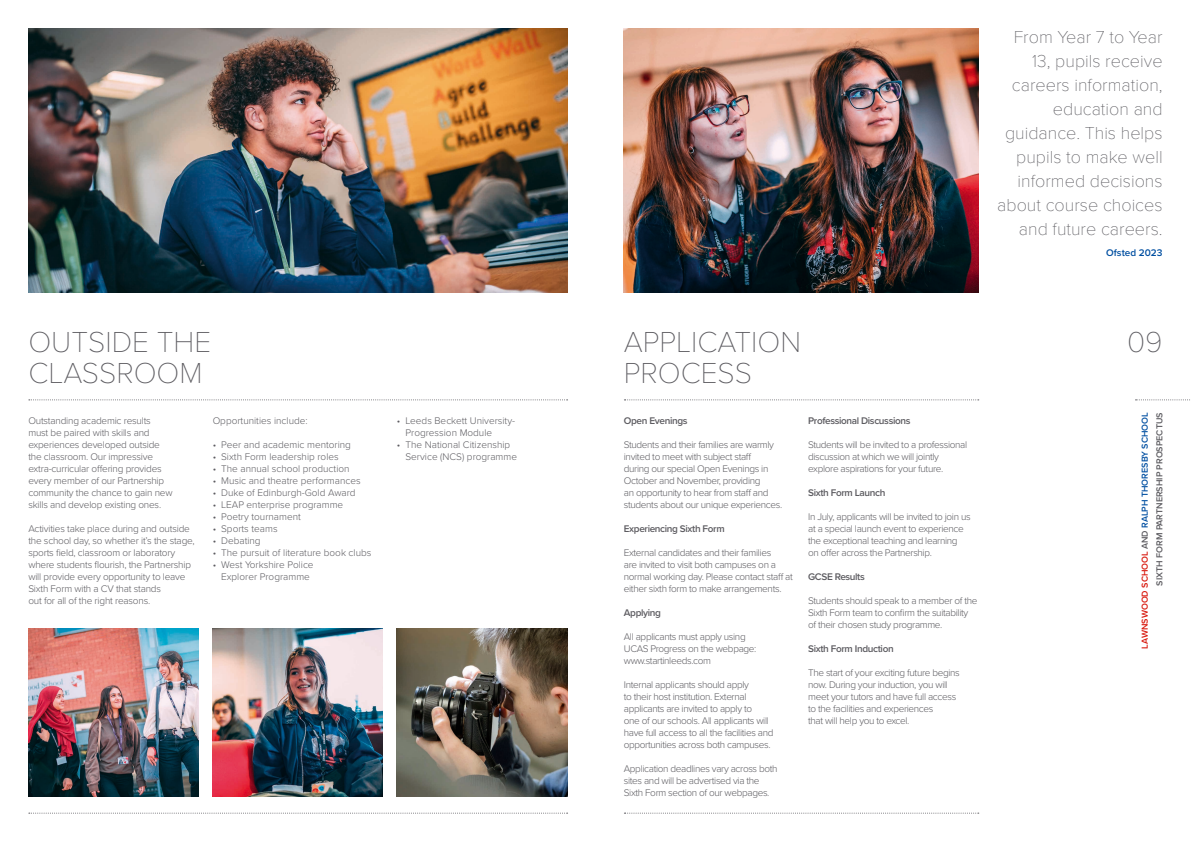
<style>
.page{position:relative;width:1191px;height:842px;background:#fff}
.page>*{position:absolute;margin:0;border:0;box-sizing:border-box;transform-origin:0 0}
.t1{font:100 30px/31px "Proxima Nova T";color:#5c5b60}
.t2{font:100 18px/24px "Proxima Nova T";color:#5c5b60;text-align:right}
.t3{font:300 10px/12px "Proxima Nova";letter-spacing:-.035em;color:#5c5b60}
.t4{font:300 10px/12px "Proxima Nova";color:#5c5b60}
.t5{font:600 10px "Proxima Nova";letter-spacing:-.035em;color:#5c5b60}
.t6{font:600 10px "Proxima Nova";color:#004fa1}
.t7{font:600 9px/14.8px "Proxima Nova";color:#5c5b60;text-align:right}
.s1{color:#d8170c}
.s2{color:#004fa1}
</style>
<div class="page">
<svg style="left:29px;top:399px;width:538px;height:1px"></svg>
<img style="left:28px;top:28px;width:539px;height:264px">
<img style="left:624px;top:28px;width:354px;height:264px">
<svg style="left:624px;top:399px;width:354px;height:1px"></svg>
<svg style="left:29px;top:813px;width:538px;height:1px"></svg>
<svg style="left:624px;top:813px;width:354px;height:1px"></svg>
<svg style="left:1135px;top:399px;width:55px;height:1px"></svg>
<img style="left:28px;top:628px;width:170px;height:168px">
<img style="left:213px;top:628px;width:170px;height:168px">
<img style="left:397px;top:628px;width:170px;height:168px">
<h1 class="t1" style="left:28px;top:325px;width:184px">OUTSIDE THE<br>CLASSROOM</h1>
<p class="t3" style="left:28px;top:414px;width:146px">Outstanding academic results must be paired with skills and experiences developed outside the classroom. Our impressive extra-curricular offering provides every member of our Partnership community the chance to gain new skills and develop existing ones.</p>
<p class="t3" style="left:28px;top:522px;width:168px">Activities take place during and outside the school day, so whether it’s the stage, sports field, classroom or laboratory where students flourish, the Partnership will provide every opportunity to leave Sixth Form with a CV that stands<br>out for all of the right reasons.</p>
<p class="t4" style="left:213px;top:414px;width:96px">Opportunities include:</p>
<p class="t4" style="left:213px;top:438px;width:140px">• Peer and academic mentoring</p>
<p class="t4" style="left:213px;top:450px;width:128px">• Sixth Form leadership roles</p>
<p class="t4" style="left:213px;top:462px;width:138px">• The annual school production</p>
<p class="t4" style="left:213px;top:474px;width:149px">• Music and theatre performances</p>
<p class="t4" style="left:213px;top:486px;width:144px">• Duke of Edinburgh-Gold Award</p>
<p class="t4" style="left:213px;top:498px;width:132px">• LEAP enterprise programme</p>
<p class="t4" style="left:213px;top:510px;width:90px">• Poetry tournament</p>
<p class="t4" style="left:213px;top:522px;width:66px">• Sports teams</p>
<p class="t4" style="left:213px;top:534px;width:50px">• Debating</p>
<p class="t4" style="left:213px;top:546px;width:160px">• The pursuit of literature book clubs</p>
<p class="t4" style="left:213px;top:558px;width:102px;text-align:center">• West Yorkshire Police<br>Explorer Programme</p>
<p class="t4" style="left:405px;top:414px;width:111px;text-indent:-8px">• Leeds Beckett University-<br>Progression Module</p>
<p class="t4" style="left:405px;top:438px;width:113px;text-indent:-8px">• The National Citizenship<br>Service (NCS) programme</p>
<h2 class="t2" style="left:997px;top:23px;width:167px">From Year 7 to Year<br>13, pupils receive careers information, education and guidance. This helps pupils to make well informed decisions about course choices and future careers.</h2>
<p class="t6" style="left:1106px;top:246px;width:58px">Ofsted 2023</p>
<h1 class="t1" style="left:624px;top:325px;width:179px">APPLICATION<br>PROCESS</h1>
<h1 class="t1" style="left:1127px;top:325px;width:37px">09</h1>
<p class="t5" style="left:624px;top:414px;width:65px">Open Evenings</p>
<p class="t3" style="left:624px;top:438px;width:160px">Students and their families are warmly invited to meet with subject staff<br>during our special Open Evenings in October and November, providing<br>an opportunity to hear from staff and students about our unique experiences.</p>
<p class="t5" style="left:624px;top:522px;width:102px">Experiencing Sixth Form</p>
<p class="t3" style="left:624px;top:546px;width:170px">External candidates and their families<br>are invited to visit both campuses on a normal working day. Please contact staff at either sixth form to make arrangements.</p>
<p class="t5" style="left:624px;top:606px;width:39px">Applying</p>
<p class="t3" style="left:624px;top:630px;width:134px">All applicants must apply using<br>UCAS Progress on the webpage: www.startinleeds.com</p>
<p class="t3" style="left:624px;top:678px;width:151px">Internal applicants should apply<br>to their host institution. External applicants are invited to apply to<br>one of our schools. All applicants will have full access to all the facilities and opportunities across both campuses.</p>
<p class="t3" style="left:624px;top:762px;width:155px">Application deadlines vary across both sites and will be advertised via the<br>Sixth Form section of our webpages.</p>
<p class="t5" style="left:808px;top:414px;width:104px">Professional Discussions</p>
<p class="t3" style="left:808px;top:438px;width:161px">Students will be invited to a professional discussion at which we will jointly explore aspirations for your future.</p>
<p class="t5" style="left:808px;top:486px;width:79px">Sixth Form Launch</p>
<p class="t3" style="left:808px;top:510px;width:164px">In July, applicants will be invited to join us at a special launch event to experience the exceptional teaching and learning on offer across the Partnership.</p>
<p class="t5" style="left:808px;top:570px;width:58px">GCSE Results</p>
<p class="t3" style="left:808px;top:594px;width:171px">Students should speak to a member of the<br>Sixth Form team to confirm the suitability of their chosen study programme.</p>
<p class="t5" style="left:808px;top:642px;width:87px">Sixth Form Induction</p>
<p class="t3" style="left:808px;top:666px;width:153px">The start of your exciting future begins now. During your induction, you will meet your tutors and have full access to the facilities and experiences<br>that will help you to excel.</p>
<p class="t7" style="left:1137px;top:648px;width:238px;rotate:-90deg"><span class="s1">LAWNSWOOD SCHOOL</span> AND <span class="s2">RALPH THORESBY SCHOOL<br></span>SIXTH FORM PARTNERSHIP PROSPECTUS</p>
</div>
